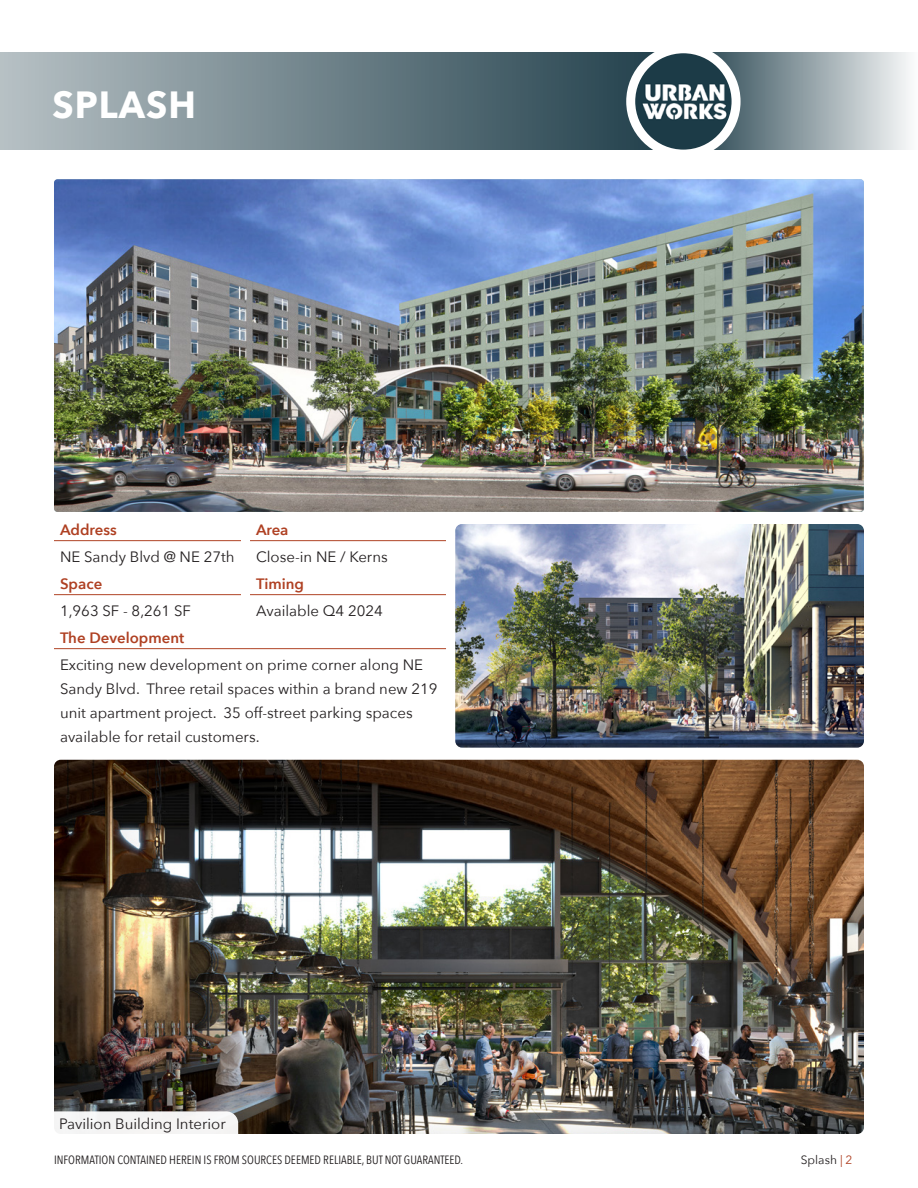
<style>
.page{position:relative;width:918px;height:1188px;background:#fff}
.page>*{position:absolute;margin:0;border:0;box-sizing:border-box;transform-origin:0 0}
._3-PAGE_HEADER{font:700 37.8px "Avenir Next";letter-spacing:.03em;color:#fff;scale:.95 1}
._6-BODY_TEXT{font:15px/24px "Avenir Next";color:#231f20}
._4-SECTION_HEADER{font:600 15px "Avenir Next";color:#af4022}
._7-CAPTIONS{font:15px "Avenir Next";color:#231f20}
.t1{font:12px "Avenir Next Condensed";color:#231f20}
.t2{font:12px "Avenir Next";color:#231f20}
.s1{color:#af4022}
</style>
<div class="page">
<div style="left:0;top:53px;width:697px;height:97px;background:linear-gradient(to right,#b7c1c5,#1b3a46)"></div>
<svg style="left:733px;top:53px;width:176px;height:97px;background:#a1adb2"></svg>
<img style="left:636px;top:53px;width:97px;height:97px">
<div style="left:626px;top:44px;width:115px;height:115px;border:9px solid #fff;border-radius:50%"></div>
<img style="left:54px;top:179px;width:810px;height:333px">
<hr style="left:54px;top:540px;width:196px;height:1px;background:#b04325">
<hr style="left:250px;top:540px;width:196px;height:1px;background:#b04325">
<hr style="left:54px;top:594px;width:196px;height:1px;background:#b04325">
<hr style="left:250px;top:594px;width:196px;height:1px;background:#b04325">
<hr style="left:54px;top:648px;width:196px;height:1px;background:#b04325">
<hr style="left:250px;top:648px;width:196px;height:1px;background:#b04325">
<div style="left:241px;top:514px;width:9px;height:119px;background:#fff"></div>
<img style="left:455px;top:524px;width:409px;height:224px">
<img style="left:54px;top:760px;width:810px;height:374px">
<div style="left:54px;top:1111px;width:184px;height:23px;background:#f5f4f3"></div>
<p class="_3-PAGE_HEADER" style="left:52px;top:72px;width:153px">SPLASH</p>
<p class="_4-SECTION_HEADER" style="left:60px;top:517px;width:58px">Address</p>
<p class="_4-SECTION_HEADER" style="left:256px;top:517px;width:34px">Area</p>
<p class="_6-BODY_TEXT" style="left:60px;top:544px;width:176px">NE Sandy Blvd @ NE 27th</p>
<p class="_6-BODY_TEXT" style="left:256px;top:544px;width:133px">Close-in NE / Kerns</p>
<p class="_4-SECTION_HEADER" style="left:60px;top:571px;width:44px">Space</p>
<p class="_4-SECTION_HEADER" style="left:256px;top:571px;width:49px">Timing</p>
<p class="_6-BODY_TEXT" style="left:60px;top:598px;width:132px">1,963 SF - 8,261 SF</p>
<p class="_6-BODY_TEXT" style="left:256px;top:598px;width:128px">Available Q4 2024</p>
<p class="_4-SECTION_HEADER" style="left:60px;top:625px;width:126px">The Development</p>
<p class="_6-BODY_TEXT" style="left:60px;top:652px;width:379px">Exciting new development on prime corner along NE Sandy Blvd. Three retail spaces within a brand new 219 unit apartment project. 35 off-street parking spaces available for retail customers.</p>
<p class="_7-CAPTIONS" style="left:59px;top:1111px;width:168px">Pavilion Building Interior</p>
<p class="t1" style="left:54px;top:1150px;width:411px">INFORMATION CONTAINED HEREIN IS FROM SOURCES DEEMED RELIABLE, BUT NOT GUARANTEED.</p>
<p class="t2" style="left:801px;top:1150px;width:53px">Splash <span class="s1">| 2</span></p>
</div>
